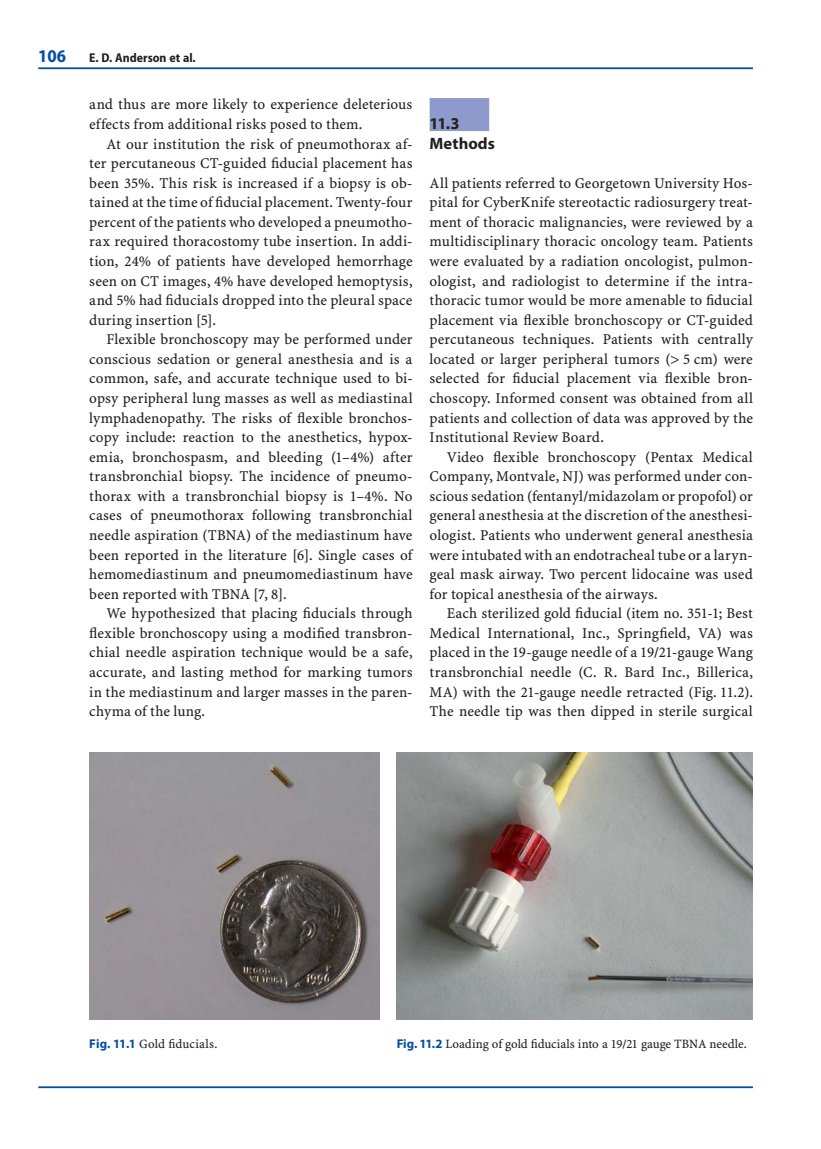
<style>
.page{position:relative;width:821px;height:1149px;background:#fff}
.page>*{position:absolute;margin:0;border:0;box-sizing:border-box;transform-origin:0 0}
.t1{font:700 semi-condensed 18px "Myriad Pro";color:#034ea2}
.t2{font:700 16.5px/19.5px "Myriad Pro";letter-spacing:.005em;color:#231f20}
.t3{font:15px/19.5px "S Minion Plus Tab";letter-spacing:.01em;color:#231f20;text-align:justify}
.t4{font:12.75px "S Minion Plus Tab";color:#231f20}
.t5{font:700 semi-condensed 12.75px "Myriad Pro";color:#231f20}
.s1{font-family:"Myriad Pro";font-weight:700;color:#034ea2}
</style>
<div class="page">
<hr style="left:38px;top:1085px;width:715px;height:2px;background:#034ea2">
<hr style="left:38px;top:67px;width:715px;height:2px;background:#034ea2">
<div style="left:429px;top:98px;width:60px;height:33px;background:#8e99cc"></div>
<img style="left:89px;top:752px;width:291px;height:266px">
<img style="left:397px;top:752px;width:356px;height:266px">
<p class="t1" style="left:38px;top:49px;width:29px">106</p>
<p class="t5" style="left:89px;top:53px;width:108px">E. D. Anderson et al.</p>
<p class="t3" style="left:89px;top:96px;width:325px">and thus are more likely to experience deleterious effects from additional risks posed to them.</p>
<p class="t3" style="left:89px;top:135px;width:325px;text-indent:17px">At our institution the risk of pneumothorax af&shy;ter percutaneous CT-guided fiducial placement has been 35%. This risk is increased if a biopsy is ob&shy;tained at the time of fiducial placement. Twenty-four percent of the patients who developed a pneumotho&shy;rax required thoracostomy tube insertion. In addi&shy;tion, 24% of patients have developed hemorrhage seen on CT images, 4% have developed hemoptysis, and 5% had fiducials dropped into the pleural space during insertion [5].</p>
<p class="t3" style="left:89px;top:331px;width:325px;text-indent:17px">Flexible bronchoscopy may be performed under conscious sedation or general anesthesia and is a common, safe, and accurate technique used to bi&shy;opsy peripheral lung masses as well as mediastinal lymphadenopathy. The risks of flexible bronchos&shy;copy include: reaction to the anesthetics, hypox&shy;emia, bronchospasm, and bleeding (1–4%) after transbronchial biopsy. The incidence of pneumo&shy;thorax with a transbronchial biopsy is 1–4%. No cases of pneumothorax following transbronchial needle aspiration (TBNA) of the mediastinum have been reported in the literature [6]. Single cases of hemomediastinum and pneumomediastinum have been reported with TBNA [7, 8].</p>
<p class="t3" style="left:89px;top:604px;width:325px;text-indent:17px">We hypothesized that placing fiducials through flexible bronchoscopy using a modified transbron&shy;chial needle aspiration technique would be a safe, accurate, and lasting method for marking tumors in the mediastinum and larger masses in the paren&shy;chyma of the lung.</p>
<p class="t2" style="left:429px;top:115px;width:67px">11.3<br>Methods</p>
<p class="t3" style="left:429px;top:174px;width:325px">All patients referred to Georgetown University Hos&shy;pital for CyberKnife stereotactic radiosurgery treat&shy;ment of thoracic malignancies, were reviewed by a multidisciplinary thoracic oncology team. Patients were evaluated by a radiation oncologist, pulmon&shy;ologist, and radiologist to determine if the intra&shy;thoracic tumor would be more amenable to fiducial placement via flexible bronchoscopy or CT-guided percutaneous techniques. Patients with centrally located or larger peripheral tumors (&gt; 5 cm) were selected for fiducial placement via flexible bron&shy;choscopy. Informed consent was obtained from all patients and collection of data was approved by the Institutional Review Board.</p>
<p class="t3" style="left:429px;top:448px;width:325px;text-indent:17px">Video flexible bronchoscopy (Pentax Medical Company, Montvale, NJ) was performed under con&shy;scious sedation (fentanyl/midazolam or propofol) or general anesthesia at the discretion of the anesthesi&shy;ologist. Patients who underwent general anesthesia were intubated with an endotracheal tube or a laryn&shy;geal mask airway. Two percent lidocaine was used for topical anesthesia of the airways.</p>
<p class="t3" style="left:429px;top:604px;width:325px;text-indent:17px">Each sterilized gold fiducial (item no. 351-1; Best Medical International, Inc., Springfield, VA) was placed in the 19-gauge needle of a 19/21-gauge Wang transbronchial needle (C. R. Bard Inc., Billerica, MA) with the 21-gauge needle retracted (Fig. 11.2).<br>The needle tip was then dipped in sterile surgical</p>
<p class="t4" style="left:89px;top:1038px;width:130px"><span class="s1">Fig. 11.1</span> Gold fiducials.</p>
<p class="t4" style="left:397px;top:1038px;width:351px"><span class="s1">Fig. 11.2</span> Loading of gold fiducials into a 19/21 gauge TBNA needle.</p>
</div>
